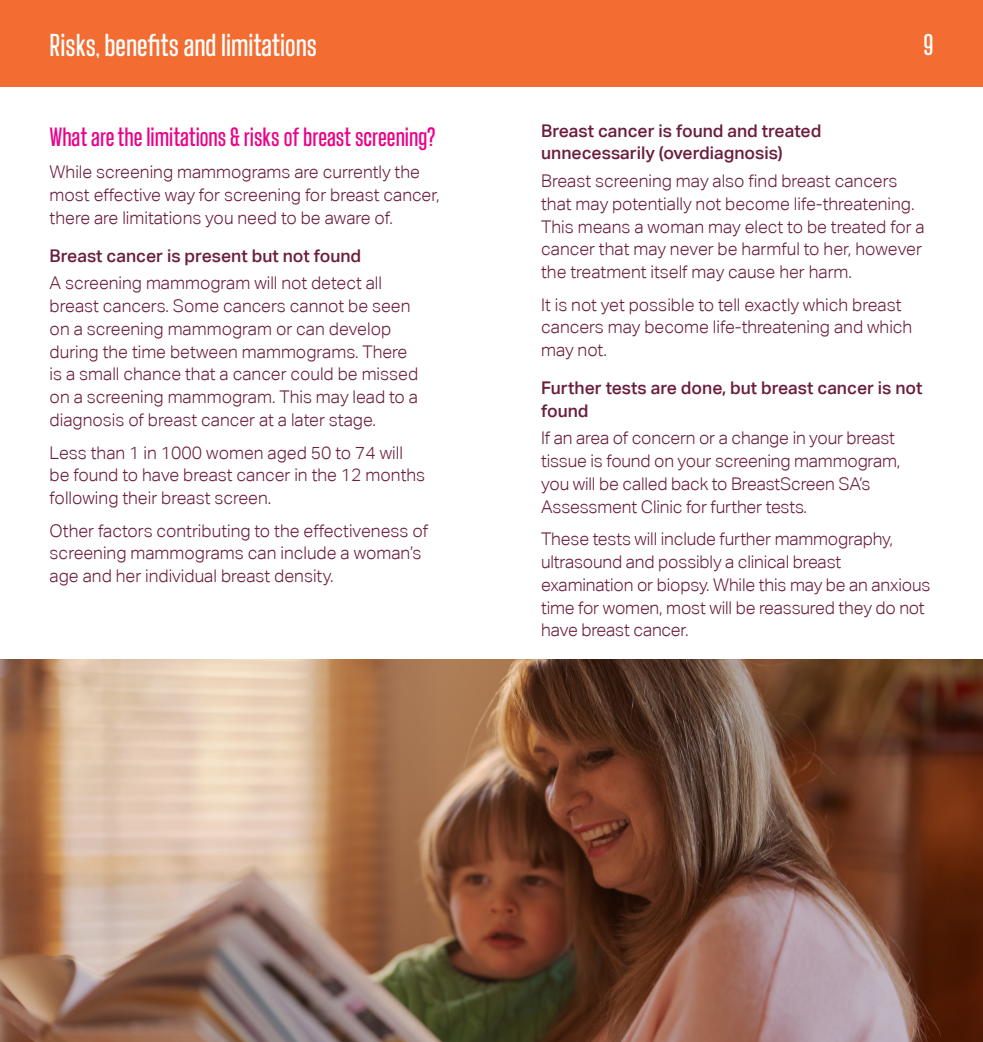
<style>
.page{position:relative;width:983px;height:1042px;background:#fff}
.page>*{position:absolute;margin:0;border:0;box-sizing:border-box;transform-origin:0 0}
.t1{font:500 31.5px "Landasans";color:#fff}
.t2{font:500 29.75px "Landasans";color:#fff}
.t3{font:500 26.25px "Landasans";color:#ec0089}
.t4{font:300 17.5px/22.8px "Aktiv Grotesk Corp";color:#6b1d3c}
.t5{font:500 17.5px/22.8px "Aktiv Grotesk Corp";color:#6b1d3c}
</style>
<div class="page">
<div style="left:0;top:0;width:982px;height:87px;background:#f36c31"></div>
<img style="left:0;top:660px;width:982px;height:382px">
<h1 class="t1" style="left:50px;top:29px;width:269px">Risks, benefits and limitations</h1>
<h2 class="t2" style="left:923px;top:29px;width:11px">9</h2>
<h3 class="t3" style="left:50px;top:123px;width:387px">What are the limitations &amp; risks of breast screening?</h3>
<p class="t4" style="left:50px;top:161px;width:391px">While screening mammograms are currently the most effective way for screening for breast cancer, there are limitations you need to be aware of.</p>
<p class="t5" style="left:50px;top:244px;width:313px">Breast cancer is present but not found</p>
<p class="t4" style="left:50px;top:272px;width:370px">A screening mammogram will not detect all breast cancers. Some cancers cannot be seen on a screening mammogram or can develop during the time between mammograms. There is a small chance that a cancer could be missed on a screening mammogram. This may lead to a diagnosis of breast cancer at a later stage.</p>
<p class="t4" style="left:50px;top:441px;width:377px">Less than 1 in 1000 women aged 50 to 74 will be found to have breast cancer in the 12 months following their breast screen.</p>
<p class="t4" style="left:50px;top:519px;width:380px">Other factors contributing to the effectiveness of screening mammograms can include a woman’s age and her individual breast density.</p>
<p class="t5" style="left:541px;top:119px;width:281px">Breast cancer is found and treated unnecessarily (overdiagnosis)</p>
<p class="t4" style="left:541px;top:169px;width:385px">Breast screening may also find breast cancers that may potentially not become life-threatening.<br>This means a woman may elect to be treated for a cancer that may never be harmful to her, however the treatment itself may cause her harm.</p>
<p class="t4" style="left:541px;top:293px;width:372px">It is not yet possible to tell exactly which breast cancers may become life-threatening and which may not.</p>
<p class="t5" style="left:541px;top:376px;width:383px">Further tests are done, but breast cancer is not found</p>
<p class="t4" style="left:541px;top:427px;width:361px">If an area of concern or a change in your breast tissue is found on your screening mammogram, you will be called back to BreastScreen SA’s Assessment Clinic for further tests.</p>
<p class="t4" style="left:541px;top:528px;width:390px">These tests will include further mammography, ultrasound and possibly a clinical breast examination or biopsy. While this may be an anxious time for women, most will be reassured they do not have breast cancer.</p>
</div>
